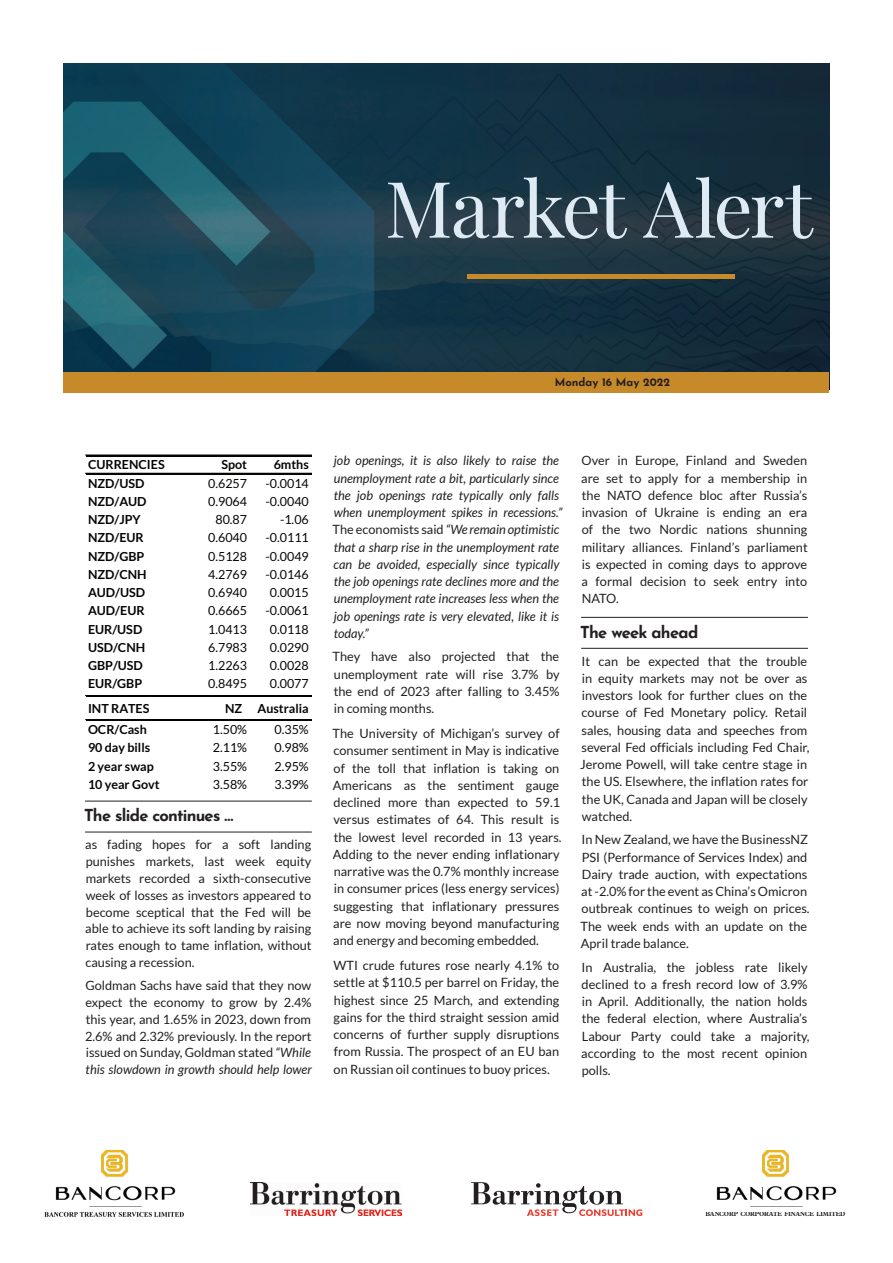
<style>
.page{position:relative;width:893px;height:1263px;background:#fff}
.page>*{position:absolute;margin:0;border:0;box-sizing:border-box;transform-origin:0 0}
.t1{font:78px "Playfair Display";letter-spacing:-.03em;color:#deeaf4}
.t2{font:700 16.5px "Josefin Sans";letter-spacing:-.045em;color:#231f20}
.t3{font:12.75px/17.2px "Lato";color:#231f20;text-align:justify}
.t4{font:italic 12.75px/17.2px "Lato";color:#231f20}
.t5{font:12.45px "Lato";color:#040503}
.t6{font:700 12.45px "Lato";color:#040503}
.t7{font:700 11.25px "Josefin Sans";color:#231f20}
.t8{font:700 6.45px "Plantin Std";letter-spacing:-.01em;color:#231f20;scale:.93 1}
.s1{font-style:italic}
.s2{font-style:normal}
</style>
<div class="page">
<hr style="left:85px;top:801px;width:227px;height:1px;background:#231f20">
<hr style="left:85px;top:832px;width:227px;height:1px;background:#231f20">
<hr style="left:86px;top:455px;width:225px;height:1px;background:#040503">
<hr style="left:86px;top:473px;width:225px;height:1px;background:#040503">
<hr style="left:86px;top:695px;width:225px;height:2px;background:#040503">
<hr style="left:86px;top:719px;width:225px;height:1px;background:#040503">
<hr style="left:86px;top:720px;width:225px;height:1px;background:#040503">
<hr style="left:581px;top:617px;width:227px;height:1px;background:#231f20">
<hr style="left:581px;top:648px;width:227px;height:1px;background:#231f20">
<img style="left:44px;top:1150px;width:140px;height:67px">
<img style="left:251px;top:1182px;width:151px;height:33px">
<img style="left:716px;top:1150px;width:121px;height:57px">
<img style="left:64px;top:64px;width:765px;height:308px">
<div style="left:64px;top:372px;width:765px;height:21px;background:#c78a2a"></div>
<hr style="left:467px;top:275px;width:268px;height:4px;background:#c78a2a">
<svg style="left:471px;top:1182px;width:171px;height:34px"></svg>
<h1 class="t1" style="left:385px;top:148px;width:429px">Market Alert</h1>
<p class="t7" style="left:555px;top:372px;width:117px">Monday 16 May 2022</p>
<p class="t6" style="left:88px;top:458px;width:78px">CURRENCIES</p>
<p class="t6" style="left:221px;top:458px;width:27px">Spot</p>
<p class="t6" style="left:274px;top:458px;width:37px">6mths</p>
<p class="t6" style="left:88px;top:476px;width:58px">NZD/USD</p>
<p class="t5" style="left:208px;top:476px;width:40px">0.6257</p>
<p class="t5" style="left:266px;top:476px;width:45px">-0.0014</p>
<p class="t6" style="left:88px;top:494px;width:60px">NZD/AUD</p>
<p class="t5" style="left:208px;top:494px;width:40px">0.9064</p>
<p class="t5" style="left:266px;top:494px;width:45px">-0.0040</p>
<p class="t6" style="left:88px;top:512px;width:54px">NZD/JPY</p>
<p class="t5" style="left:215px;top:513px;width:33px">80.87</p>
<p class="t5" style="left:280px;top:513px;width:30px">-1.06</p>
<p class="t6" style="left:88px;top:531px;width:57px">NZD/EUR</p>
<p class="t5" style="left:208px;top:531px;width:40px">0.6040</p>
<p class="t5" style="left:266px;top:531px;width:45px">-0.0111</p>
<p class="t6" style="left:88px;top:549px;width:58px">NZD/GBP</p>
<p class="t5" style="left:208px;top:549px;width:40px">0.5128</p>
<p class="t5" style="left:266px;top:549px;width:45px">-0.0049</p>
<p class="t6" style="left:88px;top:567px;width:60px">NZD/CNH</p>
<p class="t5" style="left:208px;top:567px;width:40px">4.2769</p>
<p class="t5" style="left:266px;top:567px;width:45px">-0.0146</p>
<p class="t6" style="left:88px;top:585px;width:59px">AUD/USD</p>
<p class="t5" style="left:208px;top:586px;width:40px">0.6940</p>
<p class="t5" style="left:270px;top:586px;width:40px">0.0015</p>
<p class="t6" style="left:88px;top:604px;width:58px">AUD/EUR</p>
<p class="t5" style="left:208px;top:604px;width:40px">0.6665</p>
<p class="t5" style="left:266px;top:604px;width:45px">-0.0061</p>
<p class="t6" style="left:88px;top:622px;width:56px">EUR/USD</p>
<p class="t5" style="left:208px;top:622px;width:40px">1.0413</p>
<p class="t5" style="left:270px;top:622px;width:40px">0.0118</p>
<p class="t6" style="left:88px;top:640px;width:59px">USD/CNH</p>
<p class="t5" style="left:208px;top:640px;width:40px">6.7983</p>
<p class="t5" style="left:270px;top:640px;width:40px">0.0290</p>
<p class="t6" style="left:88px;top:658px;width:56px">GBP/USD</p>
<p class="t5" style="left:208px;top:658px;width:40px">1.2263</p>
<p class="t5" style="left:270px;top:658px;width:40px">0.0028</p>
<p class="t6" style="left:88px;top:676px;width:56px">EUR/GBP</p>
<p class="t5" style="left:208px;top:677px;width:40px">0.8495</p>
<p class="t5" style="left:270px;top:677px;width:40px">0.0077</p>
<p class="t6" style="left:88px;top:701px;width:63px">INT RATES</p>
<p class="t6" style="left:225px;top:701px;width:85px">NZ Australia</p>
<p class="t6" style="left:88px;top:722px;width:60px">OCR/Cash</p>
<p class="t5" style="left:213px;top:723px;width:36px">1.50%</p>
<p class="t5" style="left:275px;top:723px;width:36px">0.35%</p>
<p class="t6" style="left:88px;top:741px;width:64px">90 day bills</p>
<p class="t5" style="left:213px;top:741px;width:36px">2.11%</p>
<p class="t5" style="left:275px;top:741px;width:36px">0.98%</p>
<p class="t6" style="left:88px;top:759px;width:67px">2 year swap</p>
<p class="t5" style="left:213px;top:759px;width:36px">3.55%</p>
<p class="t5" style="left:275px;top:759px;width:36px">2.95%</p>
<p class="t6" style="left:88px;top:777px;width:73px">10 year Govt</p>
<p class="t5" style="left:213px;top:777px;width:36px">3.58%</p>
<p class="t5" style="left:275px;top:777px;width:36px">3.39%</p>
<p class="t2" style="left:84px;top:801px;width:151px">The slide continues …</p>
<p class="t3" style="left:85px;top:836px;width:228px;line-height:16.8px">as fading hopes for a soft landing punishes markets, last week equity markets recorded a sixth-consecutive week of losses as investors appeared to become sceptical that the Fed will be able to achieve its soft landing by raising rates enough to tame inflation, without causing a recession.</p>
<p class="t3" style="left:85px;top:977px;width:228px;line-height:16.8px">Goldman Sachs have said that they now expect the economy to grow by 2.4% this year, and 1.65% in 2023, down from 2.6% and 2.32% previously. In the report issued on Sunday, Goldman stated <span class="s1">“While this slowdown in growth should help lower</span></p>
<p class="t4" style="left:333px;top:452px;width:231px">job openings, it is also likely to raise the unemployment rate a bit, particularly since the job openings rate typically only falls when unemployment spikes in recessions.” <span class="s2">The economists said</span> “We remain optimistic that a sharp rise in the unemployment rate can be avoided, especially since typically the job openings rate declines more and the unemployment rate increases less when the job openings rate is very elevated, like it is today.”</p>
<p class="t3" style="left:333px;top:648px;width:228px">They have also projected that the unemployment rate will rise 3.7% by the end of 2023 after falling to 3.45% in coming months.</p>
<p class="t3" style="left:333px;top:725px;width:231px;text-align:left">The University of Michigan’s survey of consumer sentiment in May is indicative of the toll that inflation is taking on Americans as the sentiment gauge declined more than expected to 59.1 versus estimates of 64. This result is the lowest level recorded in 13 years.<br>Adding to the never ending inflationary narrative was the 0.7% monthly increase in consumer prices (less energy services) suggesting that inflationary pressures are now moving beyond manufacturing and energy and becoming embedded.</p>
<p class="t3" style="left:333px;top:957px;width:227px">WTI crude futures rose nearly 4.1% to settle at $110.5 per barrel on Friday, the highest since 25 March, and extending gains for the third straight session amid concerns of further supply disruptions from Russia. The prospect of an EU ban on Russian oil continues to buoy prices.</p>
<p class="t3" style="left:581px;top:452px;width:228px">Over in Europe, Finland and Sweden are set to apply for a membership in the NATO defence bloc after Russia’s invasion of Ukraine is ending an era of the two Nordic nations shunning military alliances. Finland’s parliament is expected in coming days to approve a formal decision to seek entry into NATO.</p>
<p class="t2" style="left:580px;top:617px;width:120px">The week ahead</p>
<p class="t3" style="left:580px;top:652px;width:231px;text-align:left">It can be expected that the trouble in equity markets may not be over as investors look for further clues on the course of Fed Monetary policy. Retail sales, housing data and speeches from several Fed officials including Fed Chair, Jerome Powell, will take centre stage in the US. Elsewhere, the inflation rates for the UK, Canada and Japan will be closely watched.</p>
<p class="t3" style="left:581px;top:831px;width:231px;text-align:left">In New Zealand, we have the BusinessNZ PSI (Performance of Services Index) and Dairy trade auction, with expectations at -2.0% for the event as China’s Omicron outbreak continues to weigh on prices.<br>The week ends with an update on the April trade balance.</p>
<p class="t3" style="left:581px;top:958px;width:230px;text-align:left">In Australia, the jobless rate likely declined to a fresh record low of 3.9% in April. Additionally, the nation holds the federal election, where Australia’s Labour Party could take a majority, according to the most recent opinion polls.</p>
<p class="t8" style="left:705px;top:1210px;width:152px">BANCORP CORPORATE FINANCE LIMITED</p>
</div>
